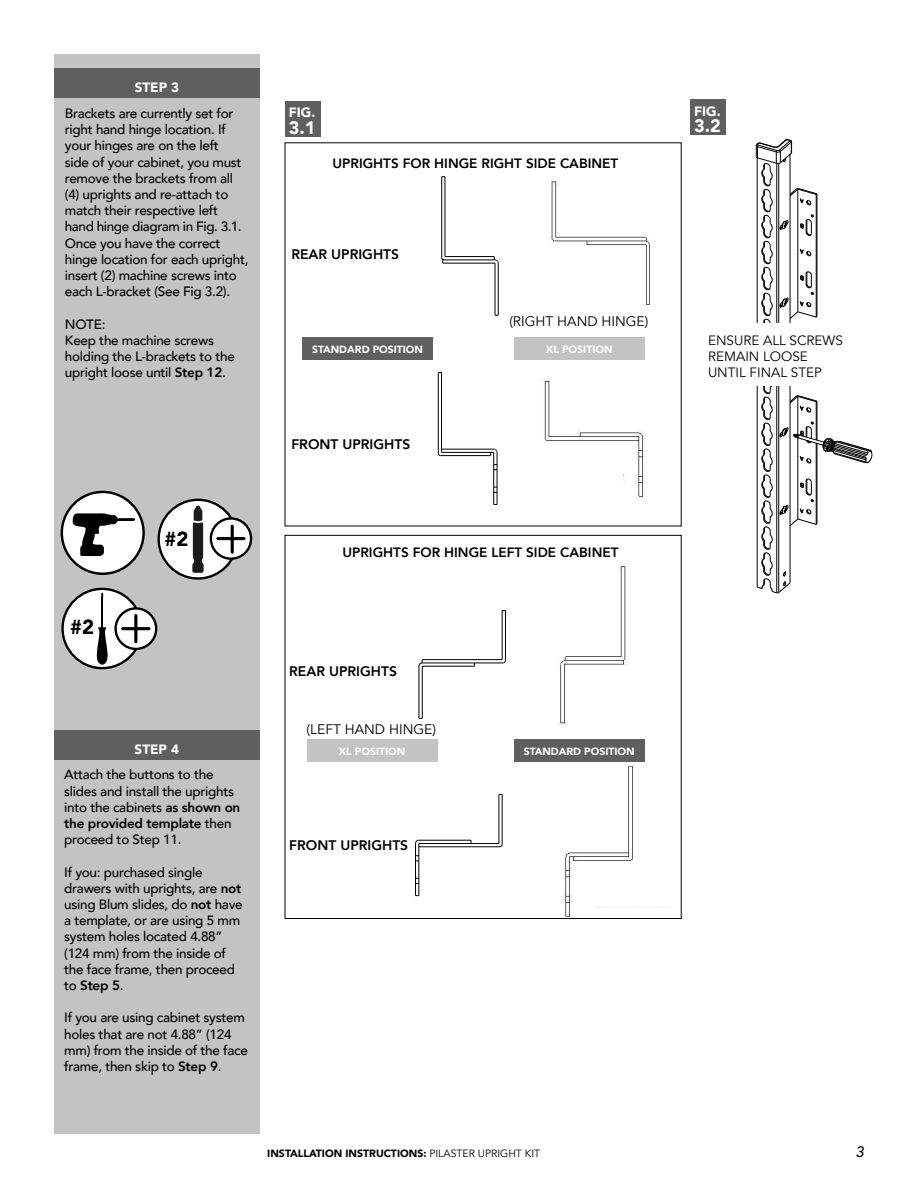
<style>
.page{position:relative;width:918px;height:1188px;background:#fff}
.page>*{position:absolute;margin:0;border:0;box-sizing:border-box;transform-origin:0 0}
.t1{font:900 20.25px "Avenir";color:#000}
.t2{font:900 18px "Avenir";color:#fff}
.t3{font:italic 500 15px "Avenir";color:#000}
.t4{font:800 13.8px "Avenir";color:#000}
.t5{font:13.8px "Avenir";color:#000}
.t6{font:500 13.5px/16.2px "Avenir";letter-spacing:-.02em;color:#000}
.t7{font:800 13.5px "Avenir";color:#000}
.t8{font:13.5px/16.2px "Avenir";color:#000}
.t9{font:900 13.5px "Avenir";color:#fff}
.t10{font:900 10.5px "Avenir";color:#000}
.t11{font:900 10.35px "Avenir";color:#fff}
.s1{font-weight:800}
.s2{font-weight:400}
</style>
<div class="page">
<div style="left:54px;top:54px;width:206px;height:1080px;background:#c3c3c3"></div>
<div style="left:54px;top:68px;width:206px;height:30px;background:#5f5f5f"></div>
<div style="left:302px;top:337px;width:131px;height:23px;background:#5f5f5f"></div>
<div style="left:514px;top:337px;width:131px;height:23px;background:#c3c3c3"></div>
<div style="left:54px;top:730px;width:206px;height:30px;background:#5f5f5f"></div>
<div style="left:159px;top:500px;width:78px;height:78px;background:#fff;border-radius:50%"></div>
<svg style="left:192px;top:505px;width:12px;height:68px"></svg>
<div style="left:158px;top:499px;width:81px;height:81px;border:2px solid #000;border-radius:50%"></div>
<svg style="left:211px;top:518px;width:40px;height:41px"></svg>
<div style="left:210px;top:517px;width:42px;height:43px;border:2px solid #000;border-radius:50%"></div>
<hr style="left:218px;top:537px;width:26px;height:3px;background:#000">
<hr style="left:231px;top:526px;width:3px;height:26px;background:#000">
<div style="left:285px;top:101px;width:36px;height:36px;background:#5f5f5f"></div>
<div style="left:690px;top:99px;width:36px;height:36px;background:#5f5f5f"></div>
<div style="left:63px;top:589px;width:79px;height:79px;background:#fff;border-radius:50%"></div>
<div style="left:61px;top:588px;width:82px;height:81px;border:2px solid #000;border-radius:50%"></div>
<svg style="left:96px;top:627px;width:12px;height:38px"></svg>
<hr style="left:101px;top:597px;width:2px;height:31px;background:#000">
<svg style="left:116px;top:608px;width:40px;height:41px"></svg>
<div style="left:114px;top:607px;width:43px;height:43px;border:2px solid #000;border-radius:50%"></div>
<hr style="left:134px;top:616px;width:3px;height:26px;background:#000">
<hr style="left:123px;top:627px;width:26px;height:3px;background:#000">
<div style="left:62px;top:492px;width:82px;height:82px;background:#fff;border-radius:50%"></div>
<div style="left:61px;top:491px;width:84px;height:84px;border:2px solid #000;border-radius:50%"></div>
<svg style="left:73px;top:513px;width:62px;height:43px"></svg>
<svg style="left:756px;top:139px;width:116px;height:454px"></svg>
<div style="left:708px;top:323px;width:136px;height:62px;background:#fff"></div>
<img style="left:544px;top:379px;width:101px;height:118px">
<img style="left:551px;top:181px;width:99px;height:124px">
<svg style="left:372px;top:372px;width:131px;height:155px"></svg>
<svg style="left:441px;top:176px;width:58px;height:140px"></svg>
<img style="left:563px;top:766px;width:119px;height:153px">
<img style="left:560px;top:557px;width:122px;height:168px">
<svg style="left:415px;top:793px;width:88px;height:104px"></svg>
<svg style="left:418px;top:610px;width:88px;height:109px"></svg>
<div style="left:541px;top:255px;width:88px;height:37px;background:#fff"></div>
<div style="left:541px;top:259px;width:88px;height:37px;background:#fff"></div>
<div style="left:535px;top:454px;width:88px;height:64px;background:#fff"></div>
<div style="left:585px;top:671px;width:96px;height:56px;background:#fff"></div>
<div style="left:585px;top:869px;width:101px;height:37px;background:#fff"></div>
<div style="left:285px;top:535px;width:396px;height:384px;border:1px solid #000"></div>
<div style="left:514px;top:739px;width:131px;height:22px;background:#5f5f5f"></div>
<div style="left:307px;top:739px;width:131px;height:22px;background:#c3c3c3"></div>
<p class="t9" style="left:135px;top:76px;width:46px">STEP 3</p>
<p class="t6" style="left:65px;top:104px;width:185px">Brackets are currently set for right hand hinge location. If your hinges are on the left<br>side of your cabinet, you must remove the brackets from all (4) uprights and re-attach to match their respective left hand hinge diagram in Fig. 3.1.<br>Once you have the correct hinge location for each upright, insert (2) machine screws into each L-bracket (See Fig 3.2).</p>
<p class="t6" style="left:65px;top:315px;width:42px">NOTE:</p>
<p class="t6" style="left:65px;top:331px;width:172px">Keep the machine screws holding the L-brackets to the upright loose until <span class="s1">Step 12</span>.</p>
<p class="t9" style="left:289px;top:101px;width:28px">FIG.</p>
<p class="t2" style="left:289px;top:112px;width:28px">3.1</p>
<p class="t7" style="left:333px;top:153px;width:287px">UPRIGHTS FOR HINGE RIGHT SIDE CABINET</p>
<p class="t4" style="left:291px;top:244px;width:109px">REAR UPRIGHTS</p>
<p class="t5" style="left:509px;top:313px;width:141px">(RIGHT HAND HINGE)</p>
<p class="t11" style="left:312px;top:341px;width:113px">STANDARD POSITION</p>
<p class="t11" style="left:546px;top:341px;width:68px">XL POSITION</p>
<p class="t4" style="left:291px;top:433px;width:120px">FRONT UPRIGHTS</p>
<p class="t1" style="left:70px;top:609px;width:26px">#2</p>
<p class="t1" style="left:165px;top:522px;width:26px">#2</p>
<p class="t9" style="left:135px;top:738px;width:46px">STEP 4</p>
<p class="t6" style="left:64px;top:766px;width:178px">Attach the buttons to the slides and install the uprights into the cabinets <span class="s1">as shown on the provided template</span> then proceed to Step 11.</p>
<p class="t6" style="left:64px;top:863px;width:180px">If you: purchased single drawers with uprights, are <span class="s1">not </span>using Blum slides, do <span class="s1">not</span> have a template, or are using 5 mm system holes located 4.88” (124 mm) from the inside of the face frame, then proceed to <span class="s1">Step 5</span>.</p>
<p class="t6" style="left:64px;top:1009px;width:185px">If you are using cabinet system holes that are not 4.88” (124 mm) from the inside of the face frame, then skip to <span class="s1">Step 9</span>.</p>
<p class="t7" style="left:342px;top:542px;width:277px">UPRIGHTS FOR HINGE LEFT SIDE CABINET</p>
<p class="t4" style="left:289px;top:661px;width:109px">REAR UPRIGHTS</p>
<p class="t5" style="left:307px;top:721px;width:131px">(LEFT HAND HINGE)</p>
<p class="t11" style="left:339px;top:742px;width:68px">XL POSITION</p>
<p class="t11" style="left:524px;top:742px;width:113px">STANDARD POSITION</p>
<p class="t4" style="left:289px;top:834px;width:120px">FRONT UPRIGHTS</p>
<p class="t10" style="left:267px;top:1145px;width:274px">INSTALLATION INSTRUCTIONS: <span class="s2">PILASTER UPRIGHT KIT</span></p>
<p class="t9" style="left:694px;top:99px;width:28px">FIG.</p>
<p class="t2" style="left:694px;top:111px;width:28px">3.2</p>
<p class="t8" style="left:708px;top:332px;width:136px">ENSURE ALL SCREWS<br>REMAIN LOOSE<br>UNTIL FINAL STEP</p>
<p class="t3" style="left:856px;top:1143px;width:10px">3</p>
</div>
